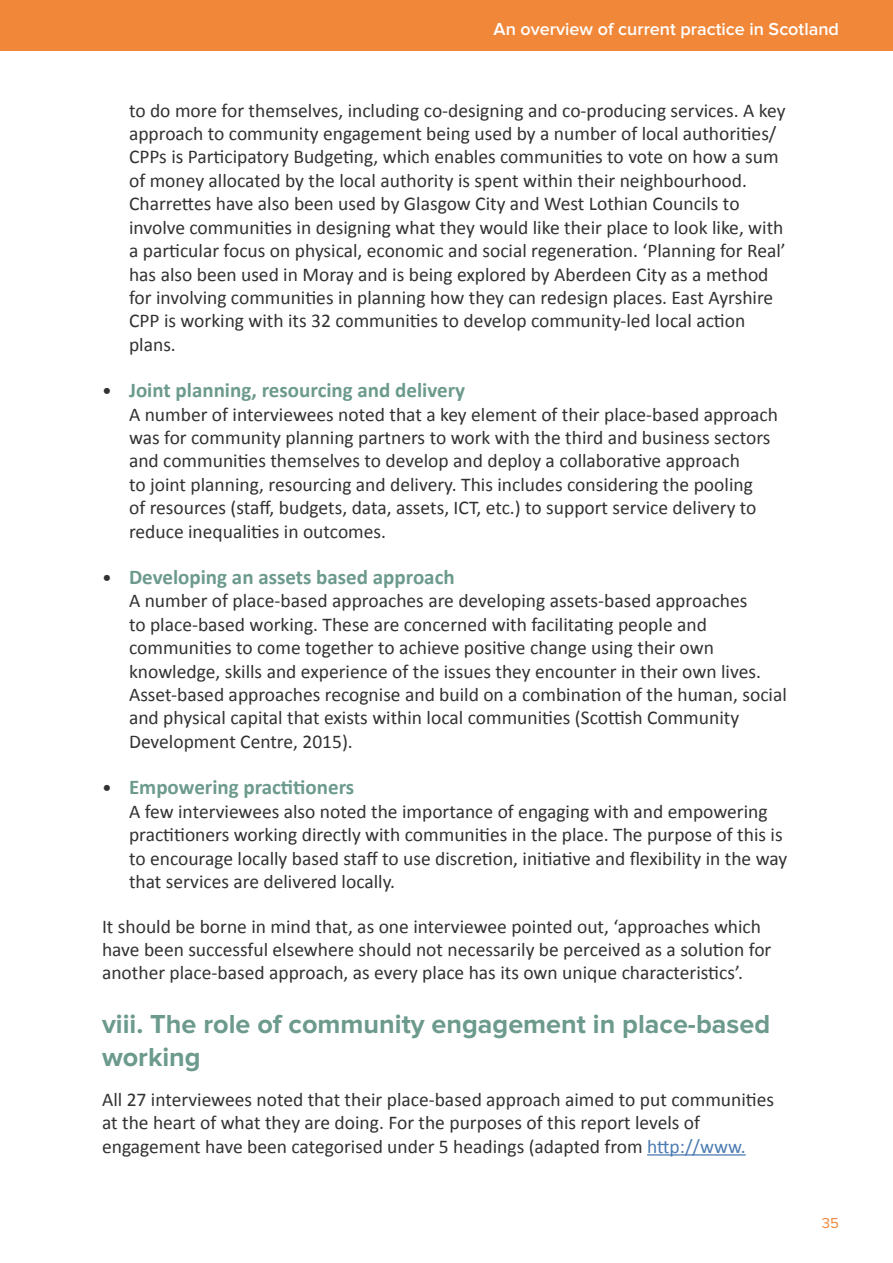
<style>
.page{position:relative;width:893px;height:1263px;background:#fff}
.page>*{position:absolute;margin:0;border:0;box-sizing:border-box;transform-origin:0 0}
.t1{font:700 27px/32.4px "Proxima Nova";color:#6c9a8d}
.t2{font:700 21px "Calibri";color:#6c9a8d}
.t3{font:19.5px/23.4px "Calibri";color:#333232}
.t4{font:600 18px "Proxima Nova";color:#fff}
.t5{font:15px "Proxima Nova";color:#f18739}
.s1{font-weight:400;font-size:19.5px;color:#333232}
.s2{color:#4c7bb1}
</style>
<div class="page">
<div style="left:0;top:0;width:893px;height:51px;background:#f18739"></div>
<hr style="left:647px;top:1154px;width:99px;height:1px;background:#4c7bb1">
<p class="t4" style="left:494px;top:19px;width:347px">An overview of current practice in Scotland</p>
<p class="t3" style="left:129px;top:99px;width:658px">to do more for themselves, including co-designing and co-producing services. A key approach to community engagement being used by a number of local authorities/ CPPs is Participatory Budgeting, which enables communities to vote on how a sum of money allocated by the local authority is spent within their neighbourhood.<br>Charrettes have also been used by Glasgow City and West Lothian Councils to involve communities in designing what they would like their place to look like, with a particular focus on physical, economic and social regeneration. ‘Planning for Real’ has also been used in Moray and is being explored by Aberdeen City as a method for involving communities in planning how they can redesign places. East Ayrshire CPP is working with its 32 communities to develop community-led local action plans.</p>
<p class="t2" style="left:102px;top:377px;width:365px"><span class="s1">•</span> Joint planning, resourcing and delivery</p>
<p class="t3" style="left:129px;top:402px;width:651px">A number of interviewees noted that a key element of their place-based approach was for community planning partners to work with the third and business sectors and communities themselves to develop and deploy a collaborative approach<br>to joint planning, resourcing and delivery. This includes considering the pooling<br>of resources (staff, budgets, data, assets, ICT, etc.) to support service delivery to reduce inequalities in outcomes.</p>
<p class="t2" style="left:102px;top:564px;width:354px"><span class="s1">•</span> Developing an assets based approach</p>
<p class="t3" style="left:129px;top:589px;width:659px">A number of place-based approaches are developing assets-based approaches<br>to place-based working. These are concerned with facilitating people and communities to come together to achieve positive change using their own knowledge, skills and experience of the issues they encounter in their own lives.<br>Asset-based approaches recognise and build on a combination of the human, social and physical capital that exists within local communities (Scottish Community Development Centre, 2015).</p>
<p class="t2" style="left:102px;top:774px;width:254px"><span class="s1">•</span> Empowering practitioners</p>
<p class="t3" style="left:129px;top:800px;width:660px">A few interviewees also noted the importance of engaging with and empowering practitioners working directly with communities in the place. The purpose of this is to encourage locally based staff to use discretion, initiative and flexibility in the way that services are delivered locally.</p>
<p class="t3" style="left:102px;top:914px;width:671px">It should be borne in mind that, as one interviewee pointed out, ‘approaches which have been successful elsewhere should not necessarily be perceived as a solution for another place-based approach, as every place has its own unique characteristics’.</p>
<h1 class="t1" style="left:102px;top:1008px;width:670px">viii. The role of community engagement in place-based working</h1>
<p class="t3" style="left:102px;top:1088px;width:673px">All 27 interviewees noted that their place-based approach aimed to put communities at the heart of what they are doing. For the purposes of this report levels of engagement have been categorised under 5 headings (adapted from <span class="s2">http://www.</span></p>
<p class="t5" style="left:822px;top:1214px;width:19px">35</p>
</div>
